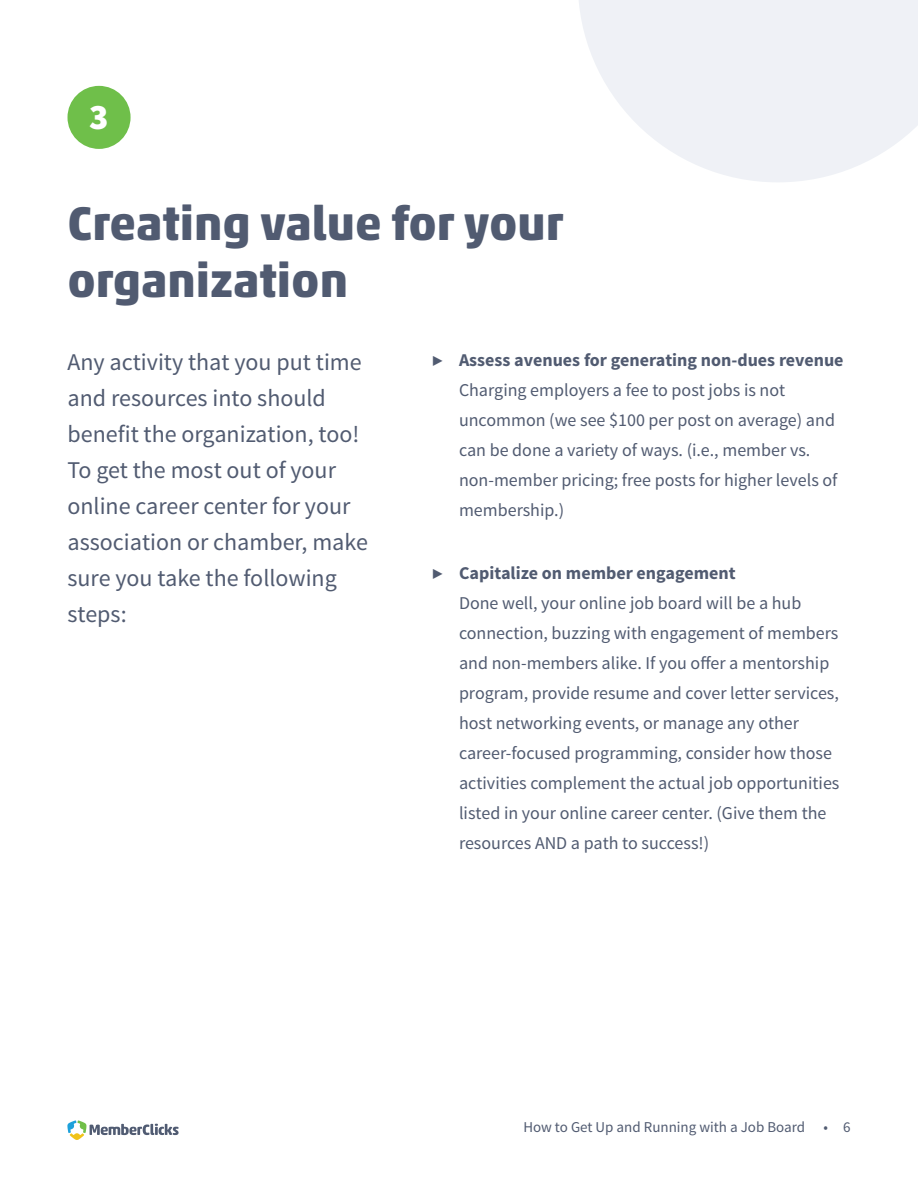
<style>
.page{position:relative;width:918px;height:1188px;background:#fff}
.page>*{position:absolute;margin:0;border:0;box-sizing:border-box;transform-origin:0 0}
.t1{font:700 48px/57px "Akko Pro";color:#515b71}
.t2{font:900 36px "Source Sans Pro";color:#fff}
.t3{font:24px/36px "Source Sans Pro";color:#515b71}
.t4{font:18px/30px "Source Sans Pro";color:#515b71}
.t5{font:15px "Source Sans Pro";color:#515b71}
.s1{font-weight:700}
</style>
<div class="page">
<svg style="left:67px;top:1120px;width:112px;height:20px"></svg>
<svg style="left:579px;top:0;width:339px;height:182px;fill:#eff1f6"></svg>
<div style="left:67px;top:86px;width:64px;height:63px;background:#6fbf4a;border-radius:50%"></div>
<p class="t2" style="left:89px;top:93px;width:21px">3</p>
<p class="t1" style="left:68px;top:194px;width:497px">Creating value for your organization</p>
<p class="t3" style="left:68px;top:345px;width:302px">Any activity that you put time and resources into should benefit the organization, too!<br>To get the most out of your online career center for your association or chamber, make sure you take the following steps:</p>
<p class="t4" style="left:459px;top:345px;width:386px;text-indent:-27px"><span class="s1">▶ Assess avenues for generating non-dues revenue </span>Charging employers a fee to post jobs is not uncommon (we see $100 per post on average) and can be done a variety of ways. (i.e., member vs. non-member pricing; free posts for higher levels of membership.)</p>
<p class="t4" style="left:459px;top:559px;width:382px;text-indent:-27px"><span class="s1">▶ Capitalize on member engagement<br></span>Done well, your online job board will be a hub connection, buzzing with engagement of members and non-members alike. If you offer a mentorship program, provide resume and cover letter services, host networking events, or manage any other career-focused programming, consider how those activities complement the actual job opportunities listed in your online career center. (Give them the resources AND a path to success!)</p>
<p class="t5" style="left:523px;top:1118px;width:329px">How to Get Up and Running with a Job Board • 6</p>
</div>
